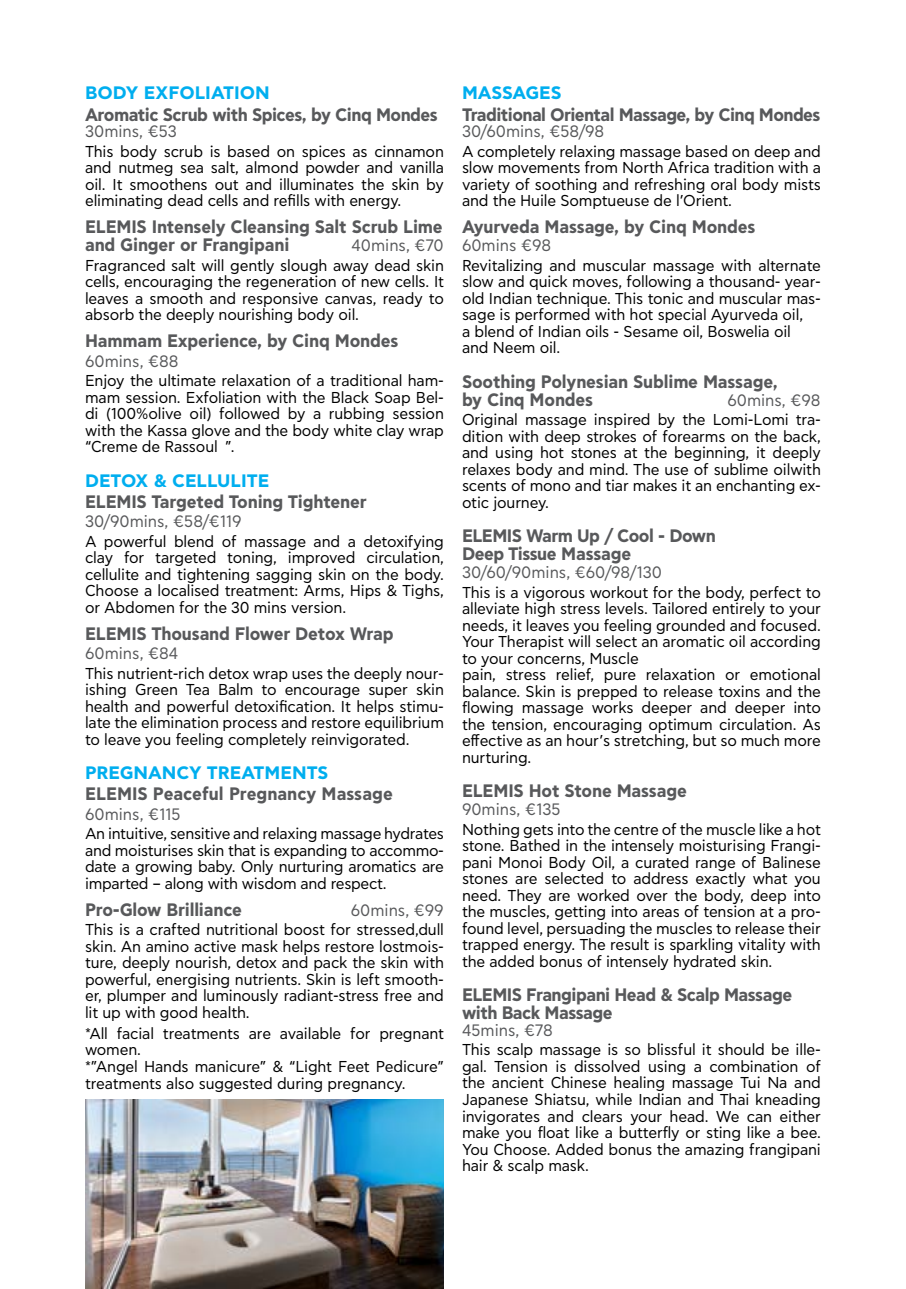
<style>
.page{position:relative;width:906px;height:1289px;background:#fff}
.page>*{position:absolute;margin:0;border:0;box-sizing:border-box;transform-origin:0 0}
.t1{font:700 18px/18px "CF Asty Pro";letter-spacing:-.01em;color:#58595b;scale:.95 1}
.t2{font:700 18px/18px "CF Asty Pro";letter-spacing:-.03em;color:#58595b;scale:.95 1}
.t3{font:700 18px "CF Asty Pro";color:#00aeef}
.t4{font:700 18px "CF Asty Pro";letter-spacing:-.035em;color:#58595b;scale:.95 1}
.t5{font:16.5px "CF Asty Pro";color:#58595b;scale:.95 1}
.t6{font:15.75px/16.5px "CF Asty Pro";letter-spacing:-.01em;color:#000;text-align:justify;scale:.96 1}
</style>
<div class="page">
<img style="left:85px;top:1099px;width:359px;height:189px">
<p class="t3" style="left:85px;top:82px;width:186px">BODY EXFOLIATION</p>
<p class="t2" style="left:85px;top:106px;width:373px">Aromatic Scrub with Spices, by Cinq Mondes</p>
<p class="t5" style="left:85px;top:121px;width:98px">30mins, €53</p>
<p class="t6" style="left:85px;top:143px;width:375px">This body scrub is based on spices as cinnamon and nutmeg sea salt, almond powder and vanilla oil. It smoothens out and illuminates the skin by eliminating dead cells and refills with energy.</p>
<p class="t1" style="left:85px;top:218px;width:378px">ELEMIS Intensely Cleansing Salt Scrub Lime and Ginger or Frangipani</p>
<p class="t5" style="left:351px;top:235px;width:99px">40mins, €70</p>
<p class="t6" style="left:85px;top:257px;width:375px">Fragranced salt will gently slough away dead skin cells, encouraging the regeneration of new cells. It leaves a smooth and responsive canvas, ready to absorb the deeply nourishing body oil.</p>
<p class="t1" style="left:85px;top:332px;width:331px">Hammam Experience, by Cinq Mondes</p>
<p class="t5" style="left:85px;top:351px;width:100px">60mins, €88</p>
<p class="t6" style="left:85px;top:372px;width:375px">Enjoy the ultimate relaxation of a traditional ham&shy;mam session. Exfoliation with the Black Soap Bel&shy;di (100%olive oil) followed by a rubbing session with the Kassa glove and the body white clay wrap “Creme de Rassoul ”.</p>
<p class="t3" style="left:85px;top:469px;width:186px">DETOX &amp; CELLULITE</p>
<p class="t1" style="left:85px;top:493px;width:298px">ELEMIS Targeted Toning Tightener</p>
<p class="t5" style="left:85px;top:511px;width:166px">30/90mins, €58/€119</p>
<p class="t6" style="left:85px;top:533px;width:375px">A powerful blend of massage and a detoxifying clay for targeted toning, improved circulation, cellulite and tightening sagging skin on the body.<br>Choose a localised treatment: Arms, Hips &amp; Tighs, or Abdomen for the 30 mins version.</p>
<p class="t1" style="left:85px;top:625px;width:326px">ELEMIS Thousand Flower Detox Wrap</p>
<p class="t5" style="left:85px;top:643px;width:100px">60mins, €84</p>
<p class="t6" style="left:85px;top:665px;width:375px">This nutrient-rich detox wrap uses the deeply nour&shy;ishing Green Tea Balm to encourage super skin health and powerful detoxification. It helps stimu&shy;late the elimination process and restore equilibrium to leave you feeling completely reinvigorated.</p>
<p class="t3" style="left:85px;top:761px;width:245px">PREGNANCY TREATMENTS</p>
<p class="t1" style="left:85px;top:785px;width:325px">ELEMIS Peaceful Pregnancy Massage</p>
<p class="t5" style="left:85px;top:804px;width:102px">60mins, €115</p>
<p class="t6" style="left:85px;top:825px;width:375px">An intuitive, sensitive and relaxing massage hydrates and moisturises skin that is expanding to accommo&shy;date a growing baby. Only nurturing aromatics are imparted – along with wisdom and respect.</p>
<p class="t1" style="left:85px;top:901px;width:167px">Pro-Glow Brilliance</p>
<p class="t5" style="left:351px;top:900px;width:99px">60mins, €99</p>
<p class="t6" style="left:85px;top:921px;width:375px">This is a crafted nutritional boost for stressed,dull skin. An amino active mask helps restore lostmois&shy;ture, deeply nourish, detox and pack the skin with powerful, energising nutrients. Skin is left smooth&shy;er, plumper and luminously radiant-stress free and lit up with good health.</p>
<p class="t6" style="left:85px;top:1025px;width:375px;text-align:left">*All facial treatments are available for pregnant women.<br>*”Angel Hands manicure” &amp; “Light Feet Pedicure” treatments also suggested during pregnancy.</p>
<p class="t3" style="left:462px;top:82px;width:101px">MASSAGES</p>
<p class="t4" style="left:462px;top:103px;width:379px">Traditional Oriental Massage, by Cinq Mondes</p>
<p class="t5" style="left:462px;top:121px;width:151px">30/60mins, €58/98</p>
<p class="t6" style="left:462px;top:143px;width:375px">A completely relaxing massage based on deep and slow movements from North Africa tradition with a variety of soothing and refreshing oral body mists and the Huile Somptueuse de l’Orient.</p>
<p class="t1" style="left:462px;top:218px;width:310px">Ayurveda Massage, by Cinq Mondes</p>
<p class="t5" style="left:462px;top:235px;width:95px">60mins €98</p>
<p class="t6" style="left:462px;top:257px;width:375px;text-align:left">Revitalizing and muscular massage with alternate slow and quick moves, following a thousand- year&shy;old Indian technique. This tonic and muscular mas&shy;sage is performed with hot special Ayurveda oil,<br>a blend of Indian oils - Sesame oil, Boswelia oil and Neem oil.</p>
<p class="t1" style="left:462px;top:373px;width:334px">Soothing Polynesian Sublime Massage, by Cinq Mondes</p>
<p class="t5" style="left:727px;top:390px;width:100px">60mins, €98</p>
<p class="t6" style="left:462px;top:411px;width:375px">Original massage inspired by the Lomi-Lomi tra&shy;dition with deep strokes of forearms on the back, and using hot stones at the beginning, it deeply relaxes body and mind. The use of sublime oilwith scents of mono and tiar makes it an enchanting ex&shy;otic journey.</p>
<p class="t2" style="left:462px;top:527px;width:269px">ELEMIS Warm Up / Cool - Down<br>Deep Tissue Massage</p>
<p class="t5" style="left:462px;top:562px;width:212px">30/60/90mins, €60/98/130</p>
<p class="t6" style="left:462px;top:584px;width:375px;text-align:left">This is a vigorous workout for the body, perfect to alleviate high stress levels. Tailored entirely to your needs, it leaves you feeling grounded and focused.<br>Your Therapist will select an aromatic oil according to your concerns, Muscle<br>pain, stress relief, pure relaxation or emotional balance. Skin is prepped to release toxins and the flowing massage works deeper and deeper into the tension, encouraging optimum circulation. As effective as an hour’s stretching, but so much more nurturing.</p>
<p class="t1" style="left:462px;top:782px;width:238px">ELEMIS Hot Stone Massage</p>
<p class="t5" style="left:462px;top:799px;width:105px">90mins, €135</p>
<p class="t6" style="left:462px;top:821px;width:375px">Nothing gets into the centre of the muscle like a hot stone. Bathed in the intensely moisturising Frangi&shy;pani Monoi Body Oil, a curated range of Balinese stones are selected to address exactly what you need. They are worked over the body, deep into the muscles, getting into areas of tension at a pro&shy;found level, persuading the muscles to release their trapped energy. The result is sparkling vitality with the added bonus of intensely hydrated skin.</p>
<p class="t2" style="left:462px;top:986px;width:349px">ELEMIS Frangipani Head &amp; Scalp Massage with Back Massage</p>
<p class="t5" style="left:462px;top:1020px;width:97px">45mins, €78</p>
<p class="t6" style="left:462px;top:1041px;width:375px">This scalp massage is so blissful it should be ille&shy;gal. Tension is dissolved using a combination of the ancient Chinese healing massage Tui Na and Japanese Shiatsu, while Indian and Thai kneading invigorates and clears your head. We can either make you float like a butterfly or sting like a bee.<br>You Choose. Added bonus the amazing frangipani hair &amp; scalp mask.</p>
</div>
